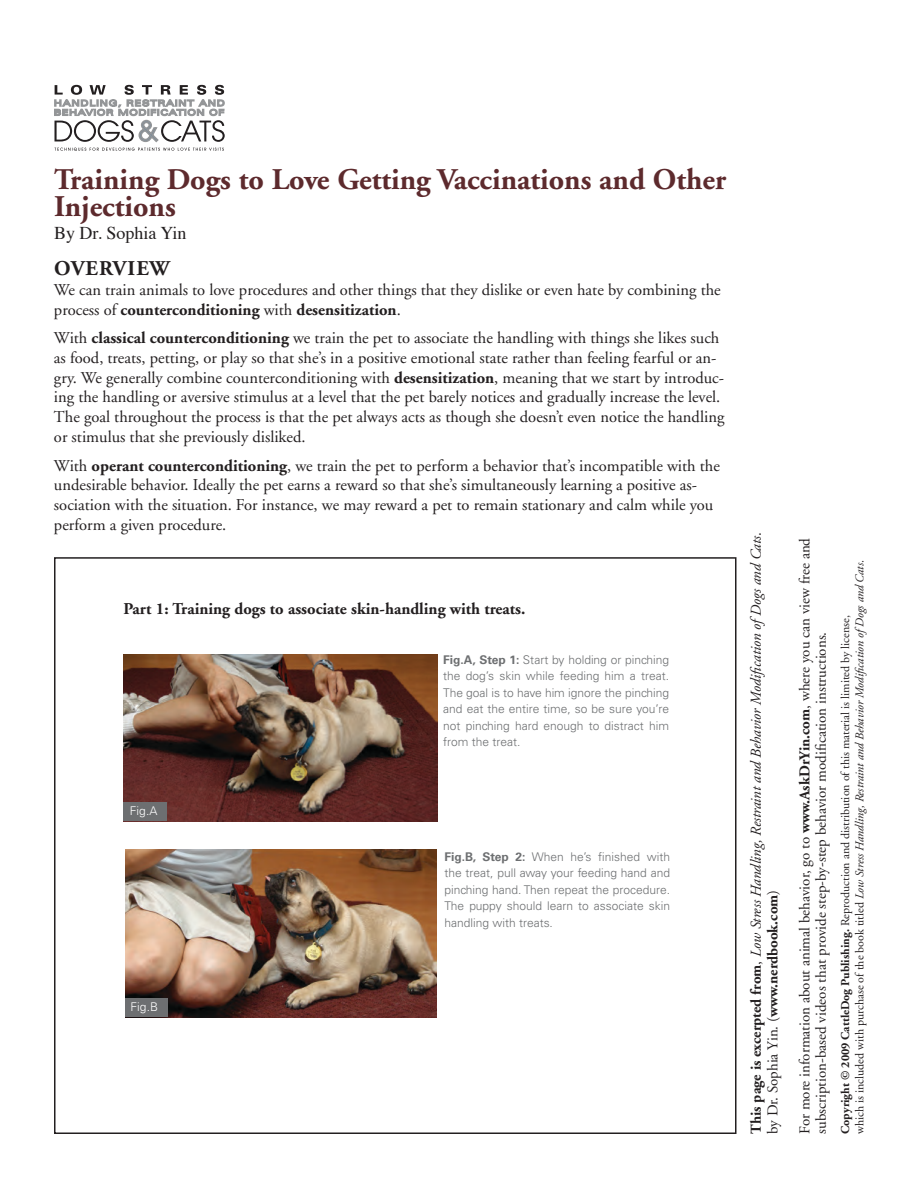
<style>
.page{position:relative;width:918px;height:1188px;background:#fff}
.page>*{position:absolute;margin:0;border:0;box-sizing:border-box;transform-origin:0 0}
.SH_SECT5{font:700 30px/27px "Adobe Garamond";color:#5d2a2d}
.t1{font:700 21px "Adobe Garamond";letter-spacing:.05em;color:#231f20}
.t2{font:18px "Times";color:#231f20}
.t3{font:16.5px/19.8px "Adobe Garamond";color:#231f20}
.t4{font:700 16.5px "Adobe Garamond";color:#231f20}
.t5{font:15px/16.5px "Adobe Garamond";color:#231f20}
.t6{font:italic 15px/16.5px "Adobe Garamond";color:#231f20}
.CaptionR1{font:300 12px/16.5px "Univers";color:#6d6f71;text-align:justify}
.BT_R1noindent{font:12px/14.4px "Adobe Garamond";color:#231f20}
.CaptionR1-2{font:300 12px "Univers";color:#fff}
.s1{font-weight:700}
.s2{font-weight:700;font-style:normal}
.s3{font-style:normal}
.s4{font-style:italic}
</style>
<div class="page">
<svg style="left:54px;top:85px;width:171px;height:66px"></svg>
<img style="left:124px;top:654px;width:313px;height:167px">
<img style="left:125px;top:850px;width:311px;height:168px">
<div style="left:124px;top:802px;width:43px;height:19px;background:#6d6f71"></div>
<div style="left:126px;top:998px;width:42px;height:19px;background:#6d6f71"></div>
<p class="SH_SECT5" style="left:54px;top:167px;width:674px">Training Dogs to Love Getting Vaccinations and Other<br>Injections</p>
<p class="t2" style="left:54px;top:216px;width:134px">By Dr. Sophia Yin</p>
<p class="t1" style="left:54px;top:257px;width:117px">OVERVIEW</p>
<p class="t3" style="left:54px;top:280px;width:668px">We can train animals to love procedures and other things that they dislike or even hate by combining the process of <span class="s1">counterconditioning</span> with <span class="s1">desensitization</span>.</p>
<p class="t3" style="left:54px;top:328px;width:672px">With <span class="s1">classical counterconditioning</span> we train the pet to associate the handling with things she likes such as food, treats, petting, or play so that she’s in a positive emotional state rather than feeling fearful or an&shy;gry. We generally combine counterconditioning with <span class="s1">desensitization</span>, meaning that we start by introduc&shy;ing the handling or aversive stimulus at a level that the pet barely notices and gradually increase the level.<br>The goal throughout the process is that the pet always acts as though she doesn’t even notice the handling or stimulus that she previously disliked.</p>
<p class="t3" style="left:54px;top:456px;width:667px">With <span class="s1">operant counterconditioning</span>, we train the pet to perform a behavior that’s incompatible with the undesirable behavior. Ideally the pet earns a reward so that she’s simultaneously learning a positive as&shy;sociation with the situation. For instance, we may reward a pet to remain stationary and calm while you perform a given procedure.</p>
<p class="t4" style="left:124px;top:600px;width:403px">Part 1: Training dogs to associate skin-handling with treats.</p>
<p class="CaptionR1-2" style="left:130px;top:804px;width:29px">Fig.A</p>
<p class="CaptionR1-2" style="left:131px;top:1000px;width:29px">Fig.B</p>
<p class="CaptionR1" style="left:443px;top:651px;width:227px"><span class="s1">Fig.A, Step 1:</span> Start by holding or pinching the dog’s skin while feeding him a treat.<br>The goal is to have him ignore the pinching and eat the entire time, so be sure you’re not pinching hard enough to distract him from the treat.</p>
<p class="CaptionR1" style="left:445px;top:848px;width:227px"><span class="s1">Fig.B, Step 2:</span> When he’s finished with the treat, pull away your feeding hand and pinching hand. Then repeat the procedure.<br>The puppy should learn to associate skin handling with treats.</p>
<p class="t6" style="left:748px;top:1134px;width:603px;rotate:-90deg"><span class="s2">This page is excerpted from</span><span class="s3">,</span> Low Stress Handling, Restraint and Behavior Modification ofDogs and Cats<span class="s3">. by Dr. Sophia Yin. (</span><span class="s2">www.nerdbook.com</span><span class="s3">)</span></p>
<p class="t5" style="left:797px;top:1134px;width:598px;rotate:-90deg">For more information about animal behavior, go to <span class="s1">www.AskDrYin.com</span>, where you can view free and subscription-based videos that provide step-by-step behavior modification instructions.</p>
<p class="BT_R1noindent" style="left:838px;top:1134px;width:576px;rotate:-90deg"><span class="s1">Copyright © 2009 CattleDog Publishing.</span> Reproduction and distribution of this material is limited by license,<br>which is included with purchase of the book titled <span class="s4">Low Stress Handling, Restraint and Behavior Modification ofDogs and Cats</span>.</p>
</div>
